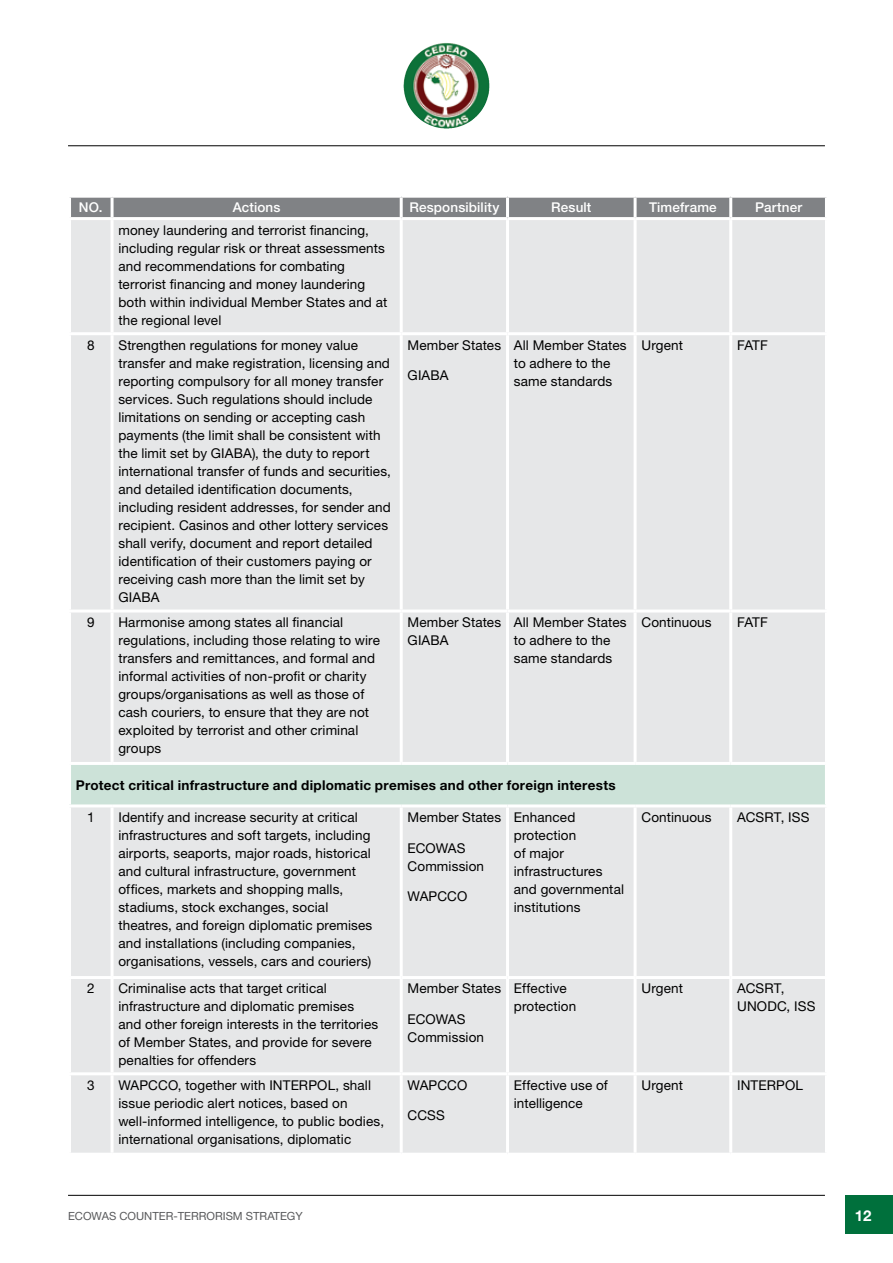
<style>
.page{position:relative;width:893px;height:1263px;background:#fff}
.page>*{position:absolute;margin:0;border:0;box-sizing:border-box;transform-origin:0 0}
.t1{font:700 15px "Helvetica Neue LT Std";color:#fff}
.t2{font:13.5px/18px "Helvetica Neue LT Std";letter-spacing:.01em;color:#000}
.t3{font:700 13.5px "Helvetica Neue LT Std";letter-spacing:.02em;color:#000}
.t4{font:500 13.5px "Helvetica Neue LT Std";letter-spacing:.01em;color:#fff}
.t5{font:11.25px "Helvetica Neue LT Std";color:#58595b}
</style>
<div class="page">
<div style="left:845px;top:1195px;width:48px;height:38px;background:#00703c"></div>
<hr style="left:68px;top:1195px;width:757px;height:1px;background:#000">
<hr style="left:68px;top:145px;width:757px;height:1px;background:#000">
<img style="left:403px;top:43px;width:41px;height:73px">
<div style="left:71px;top:198px;width:754px;height:19px;background:#808285"></div>
<div style="left:71px;top:220px;width:754px;height:933px;background:#e6e7e8"></div>
<div style="left:70px;top:763px;width:756px;height:43px;background:#cce2d8"></div>
<hr style="left:111px;top:198px;width:3px;height:19px;background:#fff">
<hr style="left:400px;top:198px;width:3px;height:19px;background:#fff">
<hr style="left:506px;top:198px;width:3px;height:19px;background:#fff">
<hr style="left:634px;top:198px;width:3px;height:19px;background:#fff">
<hr style="left:729px;top:198px;width:3px;height:19px;background:#fff">
<hr style="left:111px;top:220px;width:3px;height:112px;background:#fff">
<hr style="left:400px;top:220px;width:3px;height:112px;background:#fff">
<hr style="left:506px;top:220px;width:3px;height:112px;background:#fff">
<hr style="left:634px;top:220px;width:3px;height:112px;background:#fff">
<hr style="left:729px;top:220px;width:3px;height:112px;background:#fff">
<hr style="left:68px;top:332px;width:44px;height:3px;background:#fff">
<hr style="left:112px;top:332px;width:289px;height:3px;background:#fff">
<hr style="left:111px;top:335px;width:3px;height:274px;background:#fff">
<hr style="left:401px;top:332px;width:106px;height:3px;background:#fff">
<hr style="left:400px;top:335px;width:3px;height:274px;background:#fff">
<hr style="left:507px;top:332px;width:128px;height:3px;background:#fff">
<hr style="left:506px;top:335px;width:3px;height:274px;background:#fff">
<hr style="left:635px;top:332px;width:96px;height:3px;background:#fff">
<hr style="left:634px;top:335px;width:3px;height:274px;background:#fff">
<hr style="left:731px;top:332px;width:97px;height:3px;background:#fff">
<hr style="left:729px;top:335px;width:3px;height:274px;background:#fff">
<hr style="left:68px;top:609px;width:44px;height:3px;background:#fff">
<hr style="left:112px;top:609px;width:289px;height:3px;background:#fff">
<hr style="left:111px;top:612px;width:3px;height:150px;background:#fff">
<hr style="left:401px;top:609px;width:106px;height:3px;background:#fff">
<hr style="left:400px;top:612px;width:3px;height:150px;background:#fff">
<hr style="left:507px;top:609px;width:128px;height:3px;background:#fff">
<hr style="left:506px;top:612px;width:3px;height:150px;background:#fff">
<hr style="left:635px;top:609px;width:96px;height:3px;background:#fff">
<hr style="left:634px;top:612px;width:3px;height:150px;background:#fff">
<hr style="left:731px;top:609px;width:97px;height:3px;background:#fff">
<hr style="left:729px;top:612px;width:3px;height:150px;background:#fff">
<hr style="left:68px;top:762px;width:44px;height:3px;background:#fff">
<hr style="left:68px;top:765px;width:3px;height:39px;background:#fff">
<hr style="left:112px;top:762px;width:289px;height:3px;background:#fff">
<hr style="left:401px;top:762px;width:106px;height:3px;background:#fff">
<hr style="left:507px;top:762px;width:128px;height:3px;background:#fff">
<hr style="left:635px;top:762px;width:96px;height:3px;background:#fff">
<hr style="left:731px;top:762px;width:97px;height:3px;background:#fff">
<hr style="left:825px;top:765px;width:3px;height:39px;background:#fff">
<hr style="left:68px;top:804px;width:44px;height:3px;background:#fff">
<hr style="left:112px;top:804px;width:289px;height:3px;background:#fff">
<hr style="left:111px;top:807px;width:3px;height:169px;background:#fff">
<hr style="left:401px;top:804px;width:106px;height:3px;background:#fff">
<hr style="left:400px;top:807px;width:3px;height:169px;background:#fff">
<hr style="left:507px;top:804px;width:128px;height:3px;background:#fff">
<hr style="left:506px;top:807px;width:3px;height:169px;background:#fff">
<hr style="left:635px;top:804px;width:96px;height:3px;background:#fff">
<hr style="left:634px;top:807px;width:3px;height:169px;background:#fff">
<hr style="left:731px;top:804px;width:97px;height:3px;background:#fff">
<hr style="left:729px;top:807px;width:3px;height:169px;background:#fff">
<hr style="left:68px;top:976px;width:44px;height:3px;background:#fff">
<hr style="left:112px;top:976px;width:289px;height:3px;background:#fff">
<hr style="left:111px;top:979px;width:3px;height:93px;background:#fff">
<hr style="left:401px;top:976px;width:106px;height:3px;background:#fff">
<hr style="left:400px;top:979px;width:3px;height:93px;background:#fff">
<hr style="left:507px;top:976px;width:128px;height:3px;background:#fff">
<hr style="left:506px;top:979px;width:3px;height:93px;background:#fff">
<hr style="left:635px;top:976px;width:96px;height:3px;background:#fff">
<hr style="left:634px;top:979px;width:3px;height:93px;background:#fff">
<hr style="left:731px;top:976px;width:97px;height:3px;background:#fff">
<hr style="left:729px;top:979px;width:3px;height:93px;background:#fff">
<hr style="left:68px;top:1072px;width:44px;height:3px;background:#fff">
<hr style="left:112px;top:1072px;width:289px;height:3px;background:#fff">
<hr style="left:111px;top:1075px;width:3px;height:78px;background:#fff">
<hr style="left:401px;top:1072px;width:106px;height:3px;background:#fff">
<hr style="left:400px;top:1075px;width:3px;height:78px;background:#fff">
<hr style="left:507px;top:1072px;width:128px;height:3px;background:#fff">
<hr style="left:506px;top:1075px;width:3px;height:78px;background:#fff">
<hr style="left:635px;top:1072px;width:96px;height:3px;background:#fff">
<hr style="left:634px;top:1075px;width:3px;height:78px;background:#fff">
<hr style="left:731px;top:1072px;width:97px;height:3px;background:#fff">
<hr style="left:729px;top:1075px;width:3px;height:78px;background:#fff">
<p class="t4" style="left:79px;top:199px;width:25px">NO.</p>
<p class="t4" style="left:233px;top:199px;width:49px">Actions</p>
<p class="t4" style="left:409px;top:199px;width:91px">Responsibility</p>
<p class="t4" style="left:551px;top:199px;width:42px">Result</p>
<p class="t4" style="left:649px;top:199px;width:69px">Timeframe</p>
<p class="t4" style="left:755px;top:199px;width:49px">Partner</p>
<p class="t2" style="left:118px;top:221px;width:270px">money laundering and terrorist financing, including regular risk or threat assessments and recommendations for combating terrorist financing and money laundering both within individual M ember States and at the regional level</p>
<p class="t2" style="left:87px;top:336px;width:9px">8</p>
<p class="t2" style="left:118px;top:336px;width:274px">Strengthen regulations for money value transfer and make registration, licensing and reporting compulsory for all money transfer services. Such regulations should include limitations on sending or accepting cash payments (the limit shall be consistent with the limit set by GIABA), the duty to report international transfer of funds and securities, and detailed identification documents, including resident addresses, for sender and recipient. Casinos and other lottery services shall verify, document and report detailed identification of their customers paying or receiving cash more than the limit set by GIABA</p>
<p class="t2" style="left:408px;top:336px;width:95px">M ember States</p>
<p class="t2" style="left:514px;top:336px;width:114px">All M ember States to adhere to the same standards</p>
<p class="t2" style="left:641px;top:336px;width:43px">Urgent</p>
<p class="t2" style="left:737px;top:336px;width:32px">FATF</p>
<p class="t2" style="left:408px;top:366px;width:43px">GIABA</p>
<p class="t2" style="left:87px;top:613px;width:9px">9</p>
<p class="t2" style="left:118px;top:613px;width:263px">Harmonise among states all financial regulations, including those relating to wire transfers and remittances, and formal and informal activities of non-profit or charity groups/organisations as well as those of cash couriers, to ensure that they are not exploited by terrorist and other criminal groups</p>
<p class="t2" style="left:408px;top:613px;width:95px">M ember States<br>GIABA</p>
<p class="t2" style="left:514px;top:613px;width:114px">All M ember States to adhere to the same standards</p>
<p class="t2" style="left:641px;top:613px;width:72px">Continuous</p>
<p class="t2" style="left:737px;top:613px;width:32px">FATF</p>
<p class="t3" style="left:76px;top:777px;width:541px">Protect critical infrastructure and diplomatic premises and other foreign interests</p>
<p class="t2" style="left:87px;top:808px;width:9px">1</p>
<p class="t2" style="left:118px;top:808px;width:255px">I dentify and increase security at critical infrastructures and soft targets, including airports, seaports, major roads, historical and cultural infrastructure, government offices, markets and shopping malls, stadiums, stock exchanges, social theatres, and foreign diplomatic premises and installations (including companies, organisations, vessels, cars and couriers)</p>
<p class="t2" style="left:408px;top:808px;width:95px">M ember States</p>
<p class="t2" style="left:514px;top:808px;width:112px">Enhanced protection<br>of major infrastructures and governmental institutions</p>
<p class="t2" style="left:641px;top:808px;width:72px">Continuous</p>
<p class="t2" style="left:737px;top:808px;width:74px">ACSRT, I SS</p>
<p class="t2" style="left:408px;top:838px;width:78px">ECOWAS<br>Commission</p>
<p class="t2" style="left:408px;top:887px;width:61px">WAPCCO</p>
<p class="t2" style="left:87px;top:979px;width:9px">2</p>
<p class="t2" style="left:118px;top:979px;width:261px">Criminalise acts that target critical infrastructure and diplomatic premises and other foreign interests in the territories of M ember States, and provide for severe penalties for offenders</p>
<p class="t2" style="left:408px;top:979px;width:95px">M ember States</p>
<p class="t2" style="left:408px;top:1010px;width:78px">ECOWAS<br>Commission</p>
<p class="t2" style="left:87px;top:1075px;width:9px">3</p>
<p class="t2" style="left:118px;top:1075px;width:267px">WAPCCO, together with INTERPOL, shall issue periodic alert notices, based on well-informed intelligence, to public bodies, international organisations, diplomatic</p>
<p class="t2" style="left:408px;top:1075px;width:61px">WAPCCO</p>
<p class="t2" style="left:408px;top:1106px;width:39px">CCSS</p>
<p class="t2" style="left:514px;top:979px;width:64px">Effective protection</p>
<p class="t2" style="left:641px;top:979px;width:43px">Urgent</p>
<p class="t2" style="left:737px;top:979px;width:80px">ACSRT,<br>UNODC, ISS</p>
<p class="t2" style="left:514px;top:1075px;width:95px">Effective use of intelligence</p>
<p class="t2" style="left:641px;top:1075px;width:43px">Urgent</p>
<p class="t2" style="left:737px;top:1075px;width:67px">INTERPOL</p>
<p class="t5" style="left:68px;top:1210px;width:236px">ECOWAS Co unter-Te rro rism Strategy</p>
<p class="t1" style="left:855px;top:1206px;width:18px">12</p>
</div>
